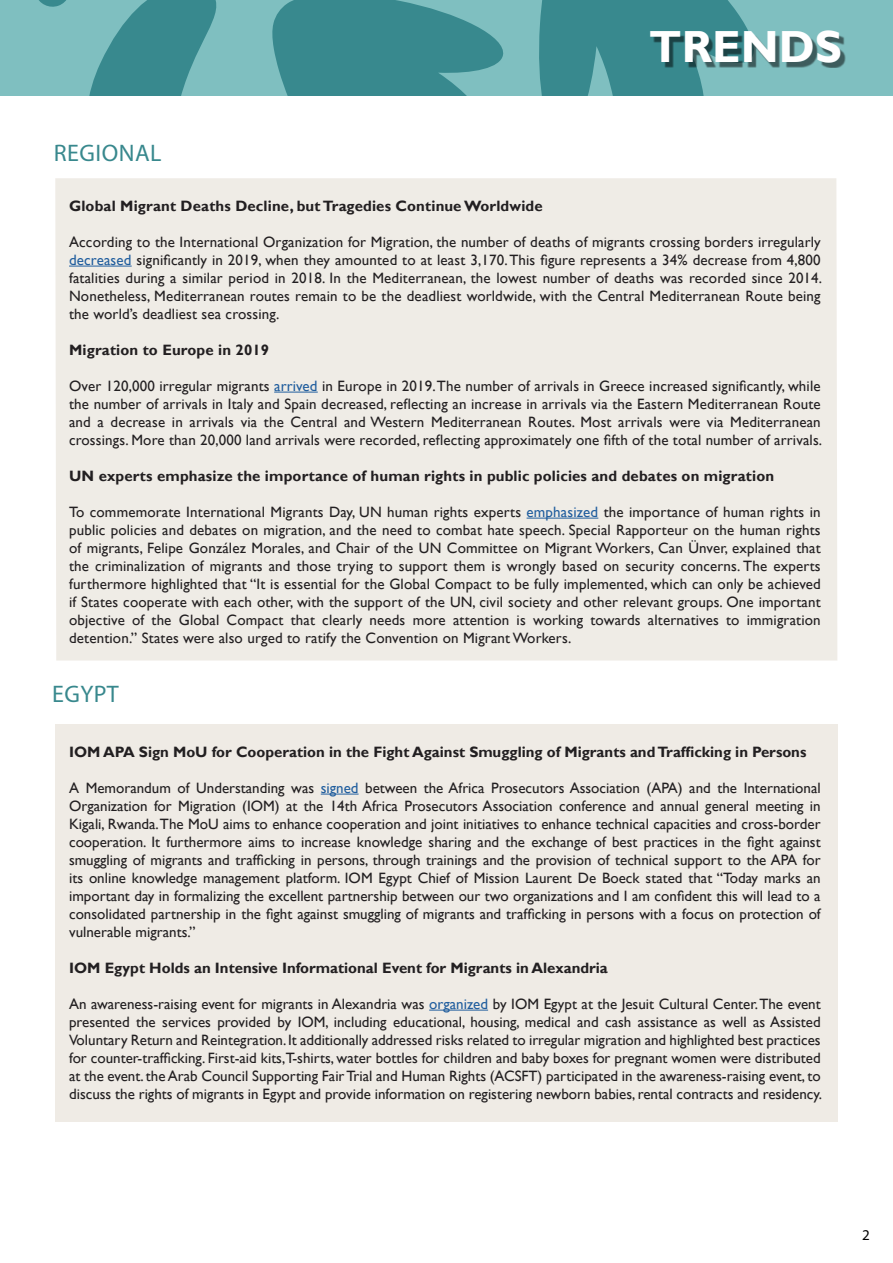
<style>
.page{position:relative;width:893px;height:1263px;background:#fff}
.page>*{position:absolute;margin:0;border:0;box-sizing:border-box;transform-origin:0 0}
.t1{font:700 45px "Gill Sans";color:#fff}
.t2{font:24px "Myriad Pro";letter-spacing:.02em;color:#38888d}
.t3{font:15px/18px "Gill Sans";letter-spacing:.01em;color:#221f21;text-align:justify}
.t4{font:700 15px "Gill Sans";color:#221f21}
.t5{font:15px "Myriad Pro";color:#000}
.s1{color:#215e9e}
</style>
<div class="page">
<div style="left:55px;top:178px;width:782px;height:482px;background:#efece6"></div>
<div style="left:0;top:0;width:893px;height:96px;background:#7fbfc0"></div>
<svg style="left:272px;top:0;width:478px;height:96px"></svg>
<svg style="left:39px;top:0;width:178px;height:96px"></svg>
<div style="left:653px;top:34px;width:193px;height:34px;background:#000;opacity:.52"></div>
<hr style="left:69px;top:266px;width:63px;height:1px;background:#215e9e">
<hr style="left:274px;top:392px;width:44px;height:1px;background:#215e9e">
<hr style="left:527px;top:518px;width:71px;height:1px;background:#215e9e">
<div style="left:55px;top:725px;width:782px;height:397px;background:#efebe5"></div>
<hr style="left:321px;top:794px;width:38px;height:1px;background:#215e9e">
<hr style="left:429px;top:1010px;width:59px;height:1px;background:#215e9e">
<h1 class="t1" style="left:649px;top:20px;width:194px">TRENDS</h1>
<h2 class="t2" style="left:54px;top:138px;width:109px">REGIONAL</h2>
<p class="t4" style="left:69px;top:197px;width:475px">Global Migrant Deaths Decline, but Tragedies Continue Worldwide</p>
<p class="t3" style="left:69px;top:233px;width:755px">According to the International Organization for Migration, the number of deaths of migrants crossing borders irregularly <span class="s1">decreased</span> significantly in 2019, when they amounted to at least 3,170. This figure represents a 34% decrease from 4,800 fatalities during a similar period in 2018. In the Mediterranean, the lowest number of deaths was recorded since 2014.<br>Nonetheless, Mediterranean routes remain to be the deadliest worldwide, with the Central Mediterranean Route being the world’s deadliest sea crossing.</p>
<p class="t4" style="left:69px;top:341px;width:202px">Migration to Europe in 2019</p>
<p class="t3" style="left:69px;top:377px;width:755px">Over 120,000 irregular migrants <span class="s1">arrived</span> in Europe in 2019. The number of arrivals in Greece increased significantly, while the number of arrivals in Italy and Spain decreased, reflecting an increase in arrivals via the Eastern Mediterranean Route and a decrease in arrivals via the Central and Western Mediterranean Routes. Most arrivals were via Mediterranean crossings. More than 20,000 land arrivals were recorded, reflecting approximately one fifth of the total number of arrivals.</p>
<p class="t4" style="left:69px;top:467px;width:707px">UN experts emphasize the importance of human rights in public policies and debates on migration</p>
<p class="t3" style="left:69px;top:503px;width:753px">To commemorate International Migrants Day, UN human rights experts <span class="s1">emphasized</span> the importance of human rights in public policies and debates on migration, and the need to combat hate speech. Special Rapporteur on the human rights of migrants, Felipe González Morales, and Chair of the UN Committee on Migrant Workers, Can Ünver, explained that the criminalization of migrants and those trying to support them is wrongly based on security concerns. The experts furthermore highlighted that “It is essential for the Global Compact to be fully implemented, which can only be achieved if States cooperate with each other, with the support of the UN, civil society and other relevant groups. One important objective of the Global Compact that clearly needs more attention is working towards alternatives to immigration detention.” States were also urged to ratify the Convention on Migrant Workers.</p>
<h2 class="t2" style="left:52px;top:679px;width:68px">EGYPT</h2>
<p class="t4" style="left:69px;top:743px;width:739px">IOM APA Sign MoU for Cooperation in the Fight Against Smuggling of Migrants and Trafficking in Persons</p>
<p class="t3" style="left:69px;top:779px;width:753px">A Memorandum of Understanding was <span class="s1">signed</span> between the Africa Prosecutors Association (APA) and the International Organization for Migration (IOM) at the 14th Africa Prosecutors Association conference and annual general meeting in Kigali, Rwanda. The MoU aims to enhance cooperation and joint initiatives to enhance technical capacities and cross-border cooperation. It furthermore aims to increase knowledge sharing and the exchange of best practices in the fight against smuggling of migrants and trafficking in persons, through trainings and the provision of technical support to the APA for its online knowledge management platform. IOM Egypt Chief of Mission Laurent De Boeck stated that “Today marks an important day in formalizing the excellent partnership between our two organizations and I am confident this will lead to a consolidated partnership in the fight against smuggling of migrants and trafficking in persons with a focus on protection of vulnerable migrants.”</p>
<p class="t4" style="left:69px;top:959px;width:540px">IOM Egypt Holds an Intensive Informational Event for Migrants in Alexandria</p>
<p class="t3" style="left:69px;top:995px;width:755px">An awareness-raising event for migrants in Alexandria was <span class="s1">organized</span> by IOM Egypt at the Jesuit Cultural Center. The event presented the services provided by IOM, including educational, housing, medical and cash assistance as well as Assisted Voluntary Return and Reintegration. It additionally addressed risks related to irregular migration and highlighted best practices for counter-trafficking. First-aid kits,T-shirts, water bottles for children and baby boxes for pregnant women were distributed at the event. the Arab Council Supporting Fair Trial and Human Rights (ACSFT) participated in the awareness-raising event, to discuss the rights of migrants in Egypt and provide information on registering newborn babies, rental contracts and residency.</p>
<p class="t5" style="left:862px;top:1225px;width:9px">2</p>
</div>
